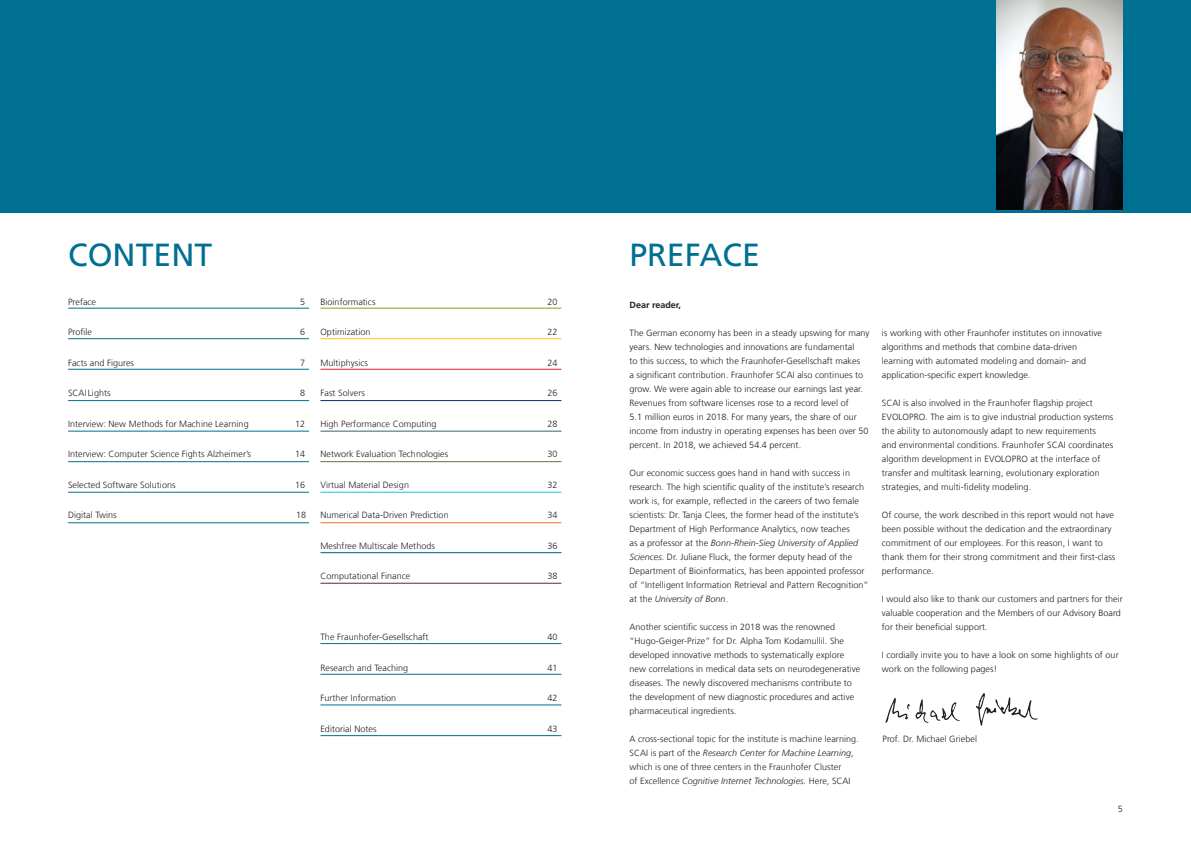
<style>
.page{position:relative;width:1191px;height:842px;background:#fff}
.page>*{position:absolute;margin:0;border:0;box-sizing:border-box;transform-origin:0 0}
.t1{font:32px "Frutiger LT Com";color:#007092}
.t2{font:300 9px/14px "Frutiger LT Com";letter-spacing:.005em;color:#231f20}
.t3{font:700 9px "Frutiger LT Com";color:#231f20}
.s1{font-style:italic}
</style>
<div class="page">
<div style="left:0;top:0;width:1191px;height:211px;background:#007092"></div>
<svg style="left:885px;top:698px;width:24px;height:25px"></svg>
<svg style="left:976px;top:693px;width:61px;height:33px"></svg>
<svg style="left:915px;top:699px;width:45px;height:24px"></svg>
<hr style="left:320px;top:369px;width:241px;height:1px;background:#ee1d23">
<hr style="left:320px;top:431px;width:241px;height:1px;background:#3f5f6e">
<hr style="left:320px;top:400px;width:241px;height:1px;background:#00326d">
<hr style="left:320px;top:308px;width:241px;height:1px;background:#81a32a">
<hr style="left:320px;top:338px;width:241px;height:1px;background:#fec210">
<hr style="left:320px;top:492px;width:241px;height:1px;background:#15bfe9">
<hr style="left:320px;top:461px;width:241px;height:1px;background:#657249">
<hr style="left:320px;top:522px;width:241px;height:1px;background:#f36e21">
<hr style="left:320px;top:552px;width:241px;height:1px;background:#005b96">
<hr style="left:320px;top:583px;width:241px;height:1px;background:#751f32">
<hr style="left:68px;top:492px;width:241px;height:1px;background:#007092">
<hr style="left:68px;top:522px;width:241px;height:1px;background:#007092">
<hr style="left:320px;top:643px;width:241px;height:1px;background:#007092">
<hr style="left:320px;top:735px;width:241px;height:1px;background:#007092">
<hr style="left:320px;top:705px;width:241px;height:1px;background:#007092">
<hr style="left:68px;top:308px;width:241px;height:1px;background:#007092">
<hr style="left:68px;top:400px;width:241px;height:1px;background:#007092">
<hr style="left:68px;top:338px;width:241px;height:1px;background:#007092">
<hr style="left:68px;top:431px;width:241px;height:1px;background:#007092">
<hr style="left:68px;top:369px;width:241px;height:1px;background:#007092">
<hr style="left:68px;top:461px;width:241px;height:1px;background:#007092">
<hr style="left:320px;top:674px;width:241px;height:1px;background:#007092">
<img style="left:996px;top:0;width:127px;height:210px">
<hr style="left:0;top:210px;width:1191px;height:3px;background:#007092">
<h1 class="t1" style="left:68px;top:236px;width:146px">CONTENT</h1>
<h1 class="t1" style="left:629px;top:236px;width:132px">PREFACE</h1>
<p class="t3" style="left:629px;top:300px;width:53px">Dear reader,</p>
<p class="t2" style="left:629px;top:326px;width:242px">The German economy has been in a steady upswing for many years. New technologies and innovations are fundamental<br>to this success, to which the Fraunhofer-Gesellschaft makes<br>a significant contribution. Fraunhofer SCAI also continues to grow. We were again able to increase our earnings last year.<br>Revenues from software licenses rose to a record level of<br>5.1 million euros in 2018. For many years, the share of our income from industry in operating expenses has been over 50 percent. In 2018, we achieved 54.4 percent.</p>
<p class="t2" style="left:629px;top:466px;width:240px">Our economic success goes hand in hand with success in research. The high scientific quality of the institute’s research work is, for example, reflected in the careers of two female scientists: Dr. Tanja Clees, the former head of the institute’s Department of High Performance Analytics, now teaches<br>as a professor at the <span class="s1">Bonn-Rhein-Sieg University of Applied Sciences</span>. Dr. Juliane Fluck, the former deputy head of the Department of Bioinformatics, has been appointed professor of “Intelligent Information Retrieval and Pattern Recognition” at the <span class="s1">University of Bonn</span>.</p>
<p class="t2" style="left:629px;top:620px;width:232px">Another scientific success in 2018 was the renowned “Hugo-Geiger-Prize” for Dr. Alpha Tom Kodamullil. She developed innovative methods to systematically explore new correlations in medical data sets on neurodegenerative diseases. The newly discovered mechanisms contribute to the development of new diagnostic procedures and active pharmaceutical ingredients.</p>
<p class="t2" style="left:629px;top:732px;width:231px">A cross-sectional topic for the institute is machine learning.<br>SCAI is part of the <span class="s1">Research Center for Machine Learning</span>, which is one of three centers in the Fraunhofer Cluster<br>of Excellence <span class="s1">Cognitive Internet Technologies.</span> Here, SCAI</p>
<p class="t2" style="left:320px;top:295px;width:57px">Bioinformatics</p>
<p class="t2" style="left:547px;top:295px;width:12px">20</p>
<p class="t2" style="left:320px;top:325px;width:51px">Optimization</p>
<p class="t2" style="left:547px;top:325px;width:12px">22</p>
<p class="t2" style="left:320px;top:356px;width:49px">Multiphysics</p>
<p class="t2" style="left:547px;top:356px;width:12px">24</p>
<p class="t2" style="left:320px;top:386px;width:46px">Fast Solvers</p>
<p class="t2" style="left:547px;top:386px;width:12px">26</p>
<p class="t2" style="left:320px;top:417px;width:118px">High Performance Computing</p>
<p class="t2" style="left:547px;top:417px;width:12px">28</p>
<p class="t2" style="left:320px;top:447px;width:129px">Network Evaluation Technologies</p>
<p class="t2" style="left:547px;top:447px;width:12px">30</p>
<p class="t2" style="left:320px;top:478px;width:90px">Virtual Material Design</p>
<p class="t2" style="left:547px;top:478px;width:12px">32</p>
<p class="t2" style="left:320px;top:508px;width:130px">Numerical Data-Driven Prediction</p>
<p class="t2" style="left:547px;top:508px;width:12px">34</p>
<p class="t2" style="left:320px;top:539px;width:116px">Meshfree Multiscale Methods</p>
<p class="t2" style="left:547px;top:539px;width:12px">36</p>
<p class="t2" style="left:320px;top:569px;width:91px">Computational Finance</p>
<p class="t2" style="left:547px;top:569px;width:12px">38</p>
<p class="t2" style="left:68px;top:295px;width:30px">Preface</p>
<p class="t2" style="left:300px;top:295px;width:7px">5</p>
<p class="t2" style="left:68px;top:325px;width:26px">Profile</p>
<p class="t2" style="left:300px;top:325px;width:7px">6</p>
<p class="t2" style="left:68px;top:356px;width:68px">Facts and Figures</p>
<p class="t2" style="left:300px;top:356px;width:7px">7</p>
<p class="t2" style="left:68px;top:386px;width:44px">SCAI Lights</p>
<p class="t2" style="left:300px;top:386px;width:7px">8</p>
<p class="t2" style="left:68px;top:417px;width:182px">Interview: New Methods for Machine Learning</p>
<p class="t2" style="left:295px;top:417px;width:12px">12</p>
<p class="t2" style="left:68px;top:447px;width:185px">Interview: Computer Science Fights Alzheimer’s</p>
<p class="t2" style="left:295px;top:447px;width:12px">14</p>
<p class="t2" style="left:68px;top:478px;width:109px">Selected Software Solutions</p>
<p class="t2" style="left:295px;top:478px;width:12px">16</p>
<p class="t2" style="left:68px;top:508px;width:50px">Digital Twins</p>
<p class="t2" style="left:296px;top:508px;width:12px">18</p>
<p class="t2" style="left:320px;top:630px;width:110px">The Fraunhofer-Gesellschaft</p>
<p class="t2" style="left:547px;top:630px;width:12px">40</p>
<p class="t2" style="left:320px;top:661px;width:89px">Research and Teaching</p>
<p class="t2" style="left:547px;top:661px;width:12px">41</p>
<p class="t2" style="left:320px;top:691px;width:77px">Further Information</p>
<p class="t2" style="left:547px;top:691px;width:12px">42</p>
<p class="t2" style="left:320px;top:722px;width:58px">Editorial Notes</p>
<p class="t2" style="left:547px;top:722px;width:12px">43</p>
<p class="t2" style="left:882px;top:326px;width:222px">is working with other Fraunhofer institutes on innovative algorithms and methods that combine data-driven learning with automated modeling and domain- and application-specific expert knowledge.</p>
<p class="t2" style="left:882px;top:396px;width:233px">SCAI is also involved in the Fraunhofer flagship project EVOLOPRO. The aim is to give industrial production systems the ability to autonomously adapt to new requirements<br>and environmental conditions. Fraunhofer SCAI coordinates algorithm development in EVOLOPRO at the interface of transfer and multitask learning, evolutionary exploration strategies, and multi-fidelity modeling.</p>
<p class="t2" style="left:882px;top:508px;width:235px">Of course, the work described in this report would not have been possible without the dedication and the extraordinary commitment of our employees. For this reason, I want to thank them for their strong commitment and their first-class performance.</p>
<p class="t2" style="left:882px;top:592px;width:242px">I would also like to thank our customers and partners for their valuable cooperation and the Members of our Advisory Board for their beneficial support.</p>
<p class="t2" style="left:882px;top:648px;width:238px">I cordially invite you to have a look on some highlights of our work on the following pages!</p>
<p class="t2" style="left:882px;top:732px;width:96px">Prof. Dr. Michael Griebel</p>
<p class="t2" style="left:1118px;top:802px;width:7px">5</p>
</div>
